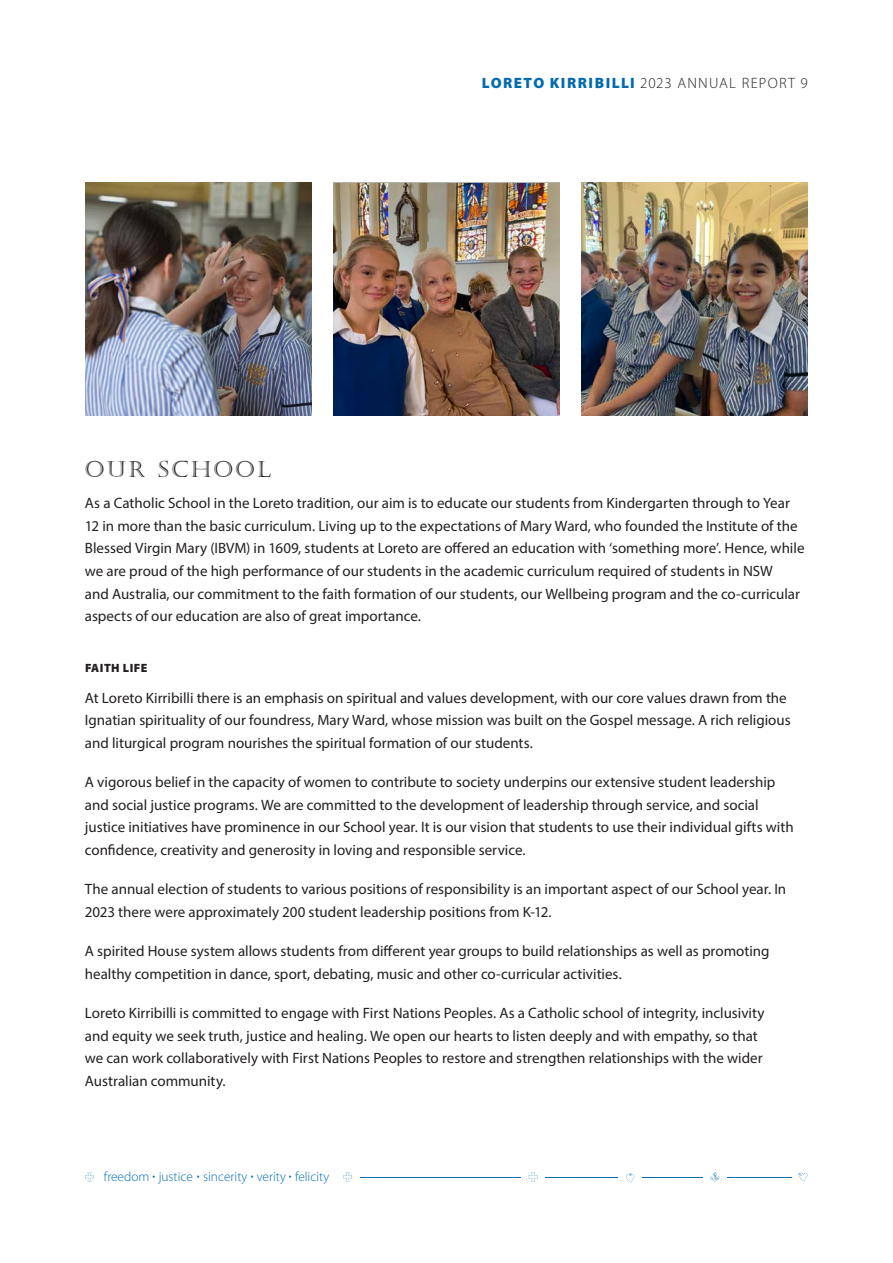
<style>
.page{position:relative;width:893px;height:1263px;background:#fff}
.page>*{position:absolute;margin:0;border:0;box-sizing:border-box;transform-origin:0 0}
.AR_HEADING{font:22.5px "Castellar";letter-spacing:.1em;color:#231f20}
.Body_Copy{font:15px/22.5px "Myriad Pro";color:#231f20}
.t1{font:300 15px "Myriad Pro";letter-spacing:.085em;color:#231f20}
.t2{font:300 13.35px "Myriad Pro";color:#006caf}
.Sub_head{font:900 12px "Myriad Pro";letter-spacing:.04em;color:#231f20}
.s1{font-weight:900;color:#006caf}
.s2{font-weight:400;font-size:16.65px}
</style>
<div class="page">
<svg style="left:85px;top:1172px;width:9px;height:9px"></svg>
<hr style="left:360px;top:1177px;width:161px;height:1px;background:#006caf">
<svg style="left:343px;top:1172px;width:9px;height:9px"></svg>
<svg style="left:529px;top:1172px;width:8px;height:10px"></svg>
<svg style="left:798px;top:1173px;width:10px;height:8px"></svg>
<svg style="left:710px;top:1172px;width:9px;height:10px"></svg>
<svg style="left:626px;top:1173px;width:9px;height:9px"></svg>
<hr style="left:545px;top:1177px;width:73px;height:1px;background:#006caf">
<hr style="left:642px;top:1177px;width:61px;height:1px;background:#006caf">
<hr style="left:727px;top:1177px;width:64px;height:1px;background:#006caf">
<img style="left:333px;top:184px;width:227px;height:232px">
<img style="left:85px;top:183px;width:227px;height:233px">
<img style="left:581px;top:183px;width:227px;height:233px">
<p class="t1" style="left:482px;top:74px;width:328px"><span class="s1">LORETO KIRRIBILLI</span> 2023 ANNUAL REPORT 9</p>
<p class="AR_HEADING" style="left:85px;top:457px;width:188px">OUR SCHOOL</p>
<p class="Body_Copy" style="left:85px;top:492px;width:721px">As a Catholic School in the Loreto tradition, our aim is to educate our students from Kindergarten through to Year 12 in more than the basic curriculum. Living up to the expectations of Mary Ward, who founded the Institute of the Blessed Virgin Mary (IBVM) in 1609, students at Loreto are offered an education with ‘something more’. Hence, while we are proud of the high performance of our students in the academic curriculum required of students in NSW<br>and Australia, our commitment to the faith formation of our students, our Wellbeing program and the co-curricular aspects of our education are also of great importance.</p>
<p class="Sub_head" style="left:85px;top:661px;width:64px">FAITH LIFE</p>
<p class="Body_Copy" style="left:85px;top:686px;width:707px">At Loreto Kirribilli there is an emphasis on spiritual and values development, with our core values drawn from the<br>Ignatian spirituality of our foundress, Mary Ward, whose mission was built on the Gospel message. A rich religious and liturgical program nourishes the spiritual formation of our students.</p>
<p class="Body_Copy" style="left:85px;top:771px;width:710px">A vigorous belief in the capacity of women to contribute to society underpins our extensive student leadership and social justice programs. We are committed to the development of leadership through service, and social justice initiatives have prominence in our School year. It is our vision that students to use their individual gifts with confidence, creativity and generosity in loving and responsible service.</p>
<p class="Body_Copy" style="left:85px;top:878px;width:703px">The annual election of students to various positions of responsibility is an important aspect of our School year. In<br>2023 there were approximately 200 student leadership positions from K-12.</p>
<p class="Body_Copy" style="left:85px;top:940px;width:686px">A spirited House system allows students from different year groups to build relationships as well as promoting healthy competition in dance, sport, debating, music and other co-curricular activities.</p>
<p class="Body_Copy" style="left:85px;top:1002px;width:681px">Loreto Kirribilli is committed to engage with First Nations Peoples. As a Catholic school of integrity, inclusivity and equity we seek truth, justice and healing. We open our hearts to listen deeply and with empathy, so that we can work collaboratively with First Nations Peoples to restore and strengthen relationships with the wider Australian community.</p>
<p class="t2" style="left:104px;top:1168px;width:227px">freedom <span class="s2">·</span> justice <span class="s2">·</span> sincerity <span class="s2">·</span> verity <span class="s2">·</span> felicity</p>
</div>
